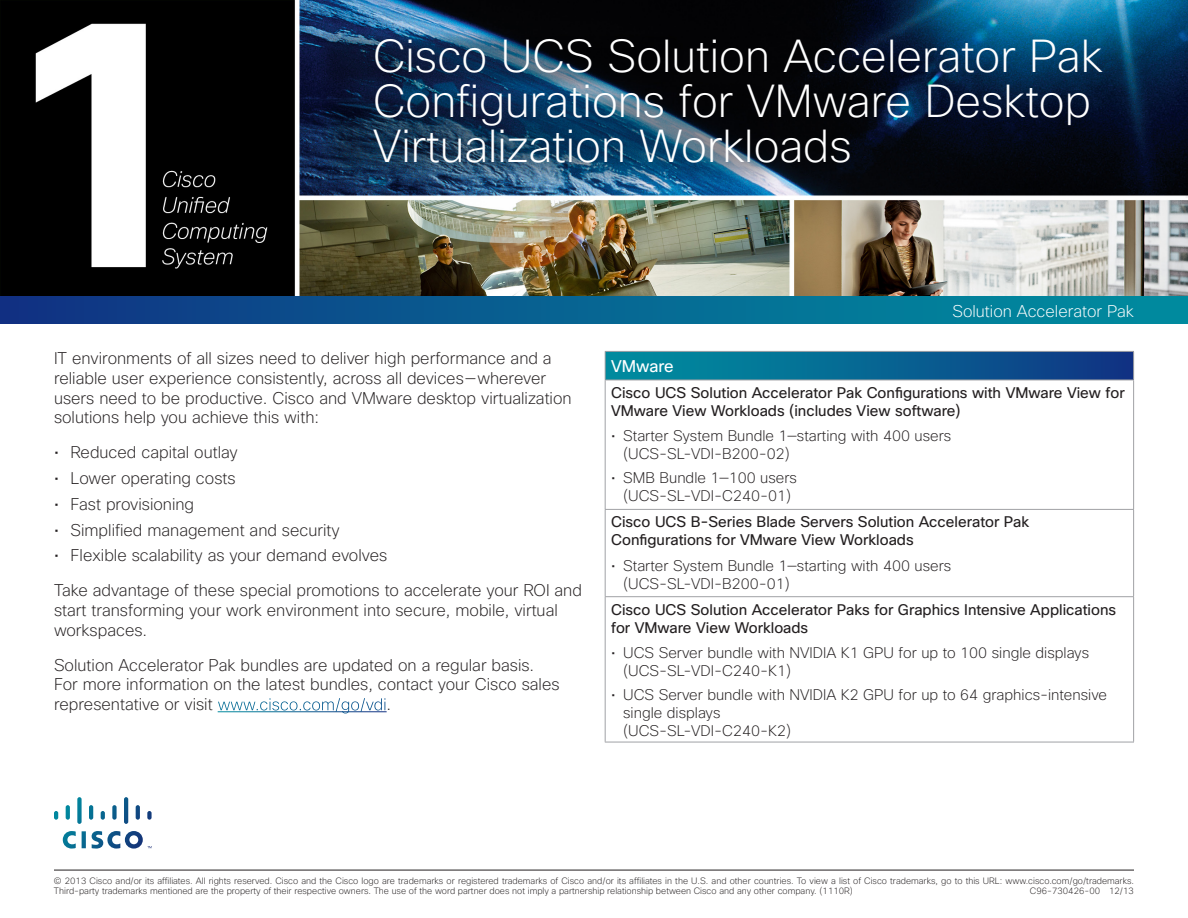
<style>
.page{position:relative;width:1188px;height:918px;background:#fff}
.page>*{position:absolute;margin:0;border:0;box-sizing:border-box;transform-origin:0 0}
.Body_1{font:200 45px/45px "Cisco Sans";color:#fff}
.Body_1-2{font:200 16.5px/19.8px "Cisco Sans";color:#231f20}
.Body_1-3{font:200 16.5px "Cisco Sans";color:#fff}
.Table_Head{font:16.5px "Cisco Sans";color:#fff}
.t1{font:200 15px/18px "Cisco Sans";color:#231f20}
.Table_body{font:15px/18px "Cisco Sans";color:#231f20}
.t2{font:200 9px/9.8px "Cisco Sans";color:#231f20}
.s1{color:#fff}
</style>
<div class="page">
<img style="left:0;top:0;width:1188px;height:297px">
<svg style="left:82px;top:831px;width:4px;height:17px"></svg>
<svg style="left:63px;top:831px;width:13px;height:18px"></svg>
<svg style="left:54px;top:811px;width:4px;height:9px"></svg>
<svg style="left:66px;top:805px;width:4px;height:15px"></svg>
<div style="left:77px;top:797px;width:5px;height:27px;background:#037d99;border-radius:2px"></div>
<svg style="left:89px;top:805px;width:4px;height:15px"></svg>
<svg style="left:101px;top:811px;width:4px;height:9px"></svg>
<div style="left:112px;top:805px;width:5px;height:15px;background:#0b5c8a;border-radius:2px"></div>
<hr style="left:124px;top:797px;width:4px;height:27px;background:#0d5486;border-radius:2px">
<svg style="left:136px;top:805px;width:4px;height:15px"></svg>
<svg style="left:147px;top:811px;width:5px;height:9px"></svg>
<svg style="left:92px;top:831px;width:60px;height:18px"></svg>
<div style="left:0;top:297px;width:1188px;height:27px;background:linear-gradient(to right,#103484,#0092a0)"></div>
<hr style="left:54px;top:870px;width:1080px;height:1px;background:#231f20">
<div style="left:605px;top:351px;width:529px;height:29px;background:linear-gradient(to right,#0092a1,#103584)"></div>
<hr style="left:605px;top:351px;width:529px;height:1px;background:#a0a1a5">
<svg style="left:605px;top:352px;width:1px;height:28px"></svg>
<svg style="left:1133px;top:352px;width:1px;height:28px"></svg>
<hr style="left:605px;top:380px;width:529px;height:1px;background:#a0a1a5">
<hr style="left:605px;top:380px;width:1px;height:129px;background:#a0a1a5">
<hr style="left:1133px;top:380px;width:1px;height:129px;background:#a0a1a5">
<hr style="left:605px;top:509px;width:529px;height:1px;background:#a0a1a5">
<hr style="left:605px;top:510px;width:1px;height:86px;background:#a0a1a5">
<hr style="left:1133px;top:510px;width:1px;height:86px;background:#a0a1a5">
<hr style="left:605px;top:597px;width:1px;height:145px;background:#a0a1a5">
<hr style="left:1133px;top:597px;width:1px;height:145px;background:#a0a1a5">
<hr style="left:605px;top:596px;width:529px;height:1px;background:#a0a1a5">
<hr style="left:605px;top:742px;width:529px;height:1px;background:#a0a1a5">
<p class="Body_1" style="left:373px;top:33px;width:731px">Cisco UCS Solution Accelerator Pak<br>Configurations for VMware Desktop<br>Virtualization Workloads</p>
<p class="Body_1-2" style="left:54px;top:348px;width:519px">IT environments of all sizes need to deliver high performance and a reliable user experience consistently, across all devices—wherever users need to be productive. Cisco and VMware desktop virtualization solutions help you achieve this with:</p>
<p class="Body_1-2" style="left:54px;top:442px;width:185px">• Reduced capital outlay</p>
<p class="Body_1-2" style="left:54px;top:468px;width:183px">• Lower operating costs</p>
<p class="Body_1-2" style="left:54px;top:494px;width:142px">• Fast provisioning</p>
<p class="Body_1-2" style="left:54px;top:520px;width:287px">• Simplified management and security</p>
<p class="Body_1-2" style="left:54px;top:546px;width:335px">• Flexible scalability as your demand evolves</p>
<p class="Body_1-2" style="left:54px;top:580px;width:530px">Take advantage of these special promotions to accelerate your ROI and start transforming your work environment into secure, mobile, virtual workspaces.</p>
<p class="Body_1-2" style="left:54px;top:655px;width:507px">Solution Accelerator Pak bundles are updated on a regular basis.<br>For more information on the latest bundles, contact your Cisco sales representative or visit <span class="s1">www.cisco.com/go/vdi</span>.</p>
<p class="Body_1-3" style="left:952px;top:301px;width:183px">Solution Accelerator Pak</p>
<p class="Table_Head" style="left:611px;top:356px;width:64px">VMware</p>
<p class="Table_body" style="left:611px;top:384px;width:515px">Cisco UCS Solution Accelerator Pak Configurations with VMware View for<br>VMware View Workloads (includes View software)</p>
<p class="t1" style="left:623px;top:427px;width:330px;text-indent:-12px">• Starter System Bundle 1—starting with 400 users (UCS-SL-VDI-B200-02)</p>
<p class="t1" style="left:611px;top:469px;width:187px;text-align:center">• SMB Bundle 1—100 users (UCS-SL-VDI-C240-01)</p>
<p class="Table_body" style="left:611px;top:513px;width:420px">Cisco UCS B-Series Blade Servers Solution Accelerator Pak<br>Configurations for VMware View Workloads</p>
<p class="t1" style="left:623px;top:556px;width:330px;text-indent:-12px">• Starter System Bundle 1—starting with 400 users (UCS-SL-VDI-B200-01)</p>
<p class="Table_body" style="left:611px;top:600px;width:507px">Cisco UCS Solution Accelerator Paks for Graphics Intensive Applications for VMware View Workloads</p>
<p class="t1" style="left:623px;top:644px;width:468px;text-indent:-12px">• UCS Server bundle with NVIDIA K1 GPU for up to 100 single displays (UCS-SL-VDI-C240-K1)</p>
<p class="t1" style="left:623px;top:686px;width:485px;text-indent:-12px">• UCS Server bundle with NVIDIA K2 GPU for up to 64 graphics-intensive single displays<br>(UCS-SL-VDI-C240-K2)</p>
<p class="t2" style="left:54px;top:876px;width:1082px">© 2013 Cisco and/or its affiliates. All rights reserved. Cisco and the Cisco logo are trademarks or registered trademarks of Cisco and/or its affiliates in the U.S. and other countries. To view a list of Cisco trademarks, go to this URL: www.cisco.com/go/trademarks.<br>Third-party trademarks mentioned are the property of their respective owners. The use of the word partner does not imply a partnership relationship between Cisco and any other company. (1110R)</p>
<p class="t2" style="left:1030px;top:886px;width:106px">C96-730426-00 12/13</p>
</div>
